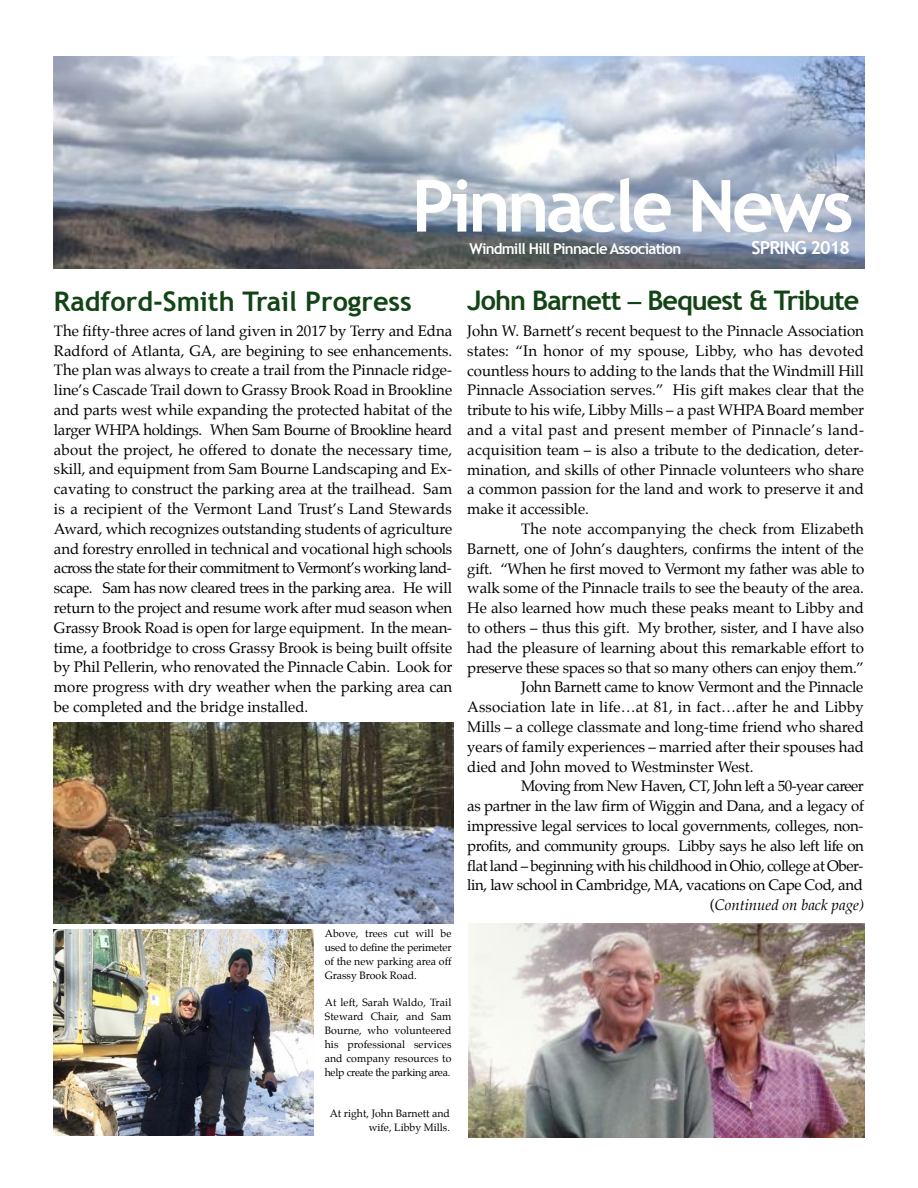
<style>
.page{position:relative;width:918px;height:1188px;background:#fff}
.page>*{position:absolute;margin:0;border:0;box-sizing:border-box;transform-origin:0 0}
.t1{font:700 72px "Trebuchet MS";letter-spacing:-.05em;color:#fff}
.t2{font:700 27px "Trebuchet MS";letter-spacing:-.035em;color:#124415}
.t3{font:700 27px "Trebuchet MS";color:#124415}
.t4{font:700 18px "Trebuchet MS";letter-spacing:-.05em;color:#fff}
.t5{font:15px/19.8px "Palatino";color:#000;text-align:justify}
.t6{font:15px "Palatino";letter-spacing:-.025em;color:#000}
.t7{font:15px "Palatino";letter-spacing:-.03em;color:#000}
.t8{font:15px "Palatino";letter-spacing:-.035em;color:#000}
.t9{font:700 15px "Trebuchet MS";letter-spacing:-.05em;color:#fff}
.t10{font:italic 15px "Palatino";color:#000}
.t11{font:10.5px/13.8px "Palatino";color:#000;text-align:justify}
.s1{font-family:"Palatino"}
.s2{font-style:normal}
</style>
<div class="page">
<img style="left:54px;top:723px;width:400px;height:200px">
<img style="left:54px;top:57px;width:810px;height:211px">
<img style="left:54px;top:929px;width:260px;height:206px">
<img style="left:468px;top:924px;width:396px;height:213px">
<h1 class="t1" style="left:412px;top:164px;width:443px">Pinnacle News</h1>
<p class="t9" style="left:470px;top:240px;width:213px">Windmill Hill Pinnacle Association</p>
<p class="t4" style="left:752px;top:237px;width:100px">SPRING 2018</p>
<h2 class="t3" style="left:54px;top:286px;width:359px">Radford-Smith Trail Progress</h2>
<p class="t5" style="left:54px;top:322px;width:400px">The fifty-three acres of land given in 2017 by Terry and Edna Radford of Atlanta, GA, are begining to see enhancements.<br>The plan was always to create a trail from the Pinnacle ridge&shy;line’s Cascade Trail down to Grassy Brook Road in Brookline and parts west while expanding the protected habitat of the larger WHPA holdings. When Sam Bourne of Brookline heard about the project, he offered to donate the necessary time, skill, and equipment from Sam Bourne Landscaping and Ex&shy;cavating to construct the parking area at the trailhead. Sam is a recipient of the Vermont Land Trust’s Land Stewards Award, which recognizes outstanding students of agriculture and forestry enrolled in technical and vocational high schools across the state for their commitment to Vermont’s working land&shy;scape. Sam has now cleared trees in the parking area. He will return to the project and resume work after mud season when Grassy Brook Road is open for large equipment. In the mean&shy;time, a footbridge to cross Grassy Brook is being built offsite by Phil Pellerin, who renovated the Pinnacle Cabin. Look for more progress with dry weather when the parking area can be completed and the bridge installed.</p>
<p class="t11" style="left:325px;top:927px;width:128px">Above, trees cut will be used to define the perimeter of the new parking area off Grassy Brook Road.</p>
<p class="t11" style="left:325px;top:997px;width:128px">At left, Sarah Waldo, Trail Steward Chair, and Sam Bourne, who volunteered his professional services and company resources to help create the parking area.</p>
<p class="t11" style="left:330px;top:1107px;width:122px;text-align:right">At right, John Barnett and wife, Libby Mills.</p>
<h2 class="t2" style="left:467px;top:285px;width:394px">John Barnett <span class="s1">–</span> Bequest &amp; Tribute</h2>
<p class="t5" style="left:467px;top:322px;width:398px">John W. Barnett’s recent bequest to the Pinnacle Association states: “In honor of my spouse, Libby, who has devoted countless hours to adding to the lands that the Windmill Hill Pinnacle Association serves.” His gift makes clear that the tribute to his wife, Libby Mills – a past WHPA Board member and a vital past and present member of Pinnacle’s land&shy;acquisition team – is also a tribute to the dedication, deter&shy;mination, and skills of other Pinnacle volunteers who share a common passion for the land and work to preserve it and make it accessible.</p>
<p class="t5" style="left:521px;top:520px;width:344px">The note accompanying the check from Elizabeth</p>
<p class="t5" style="left:467px;top:540px;width:398px">Barnett, one of John’s daughters, confirms the intent of the</p>
<p class="t5" style="left:467px;top:560px;width:398px">gift. “When he first moved to Vermont my father was able to</p>
<p class="t5" style="left:467px;top:579px;width:398px">walk some of the Pinnacle trails to see the beauty of the area.</p>
<p class="t5" style="left:467px;top:599px;width:398px">He also learned how much these peaks meant to Libby and</p>
<p class="t5" style="left:467px;top:619px;width:398px">to others – thus this gift. My brother, sister, and I have also</p>
<p class="t5" style="left:467px;top:639px;width:398px">had the pleasure of learning about this remarkable effort to</p>
<p class="t5" style="left:467px;top:659px;width:398px">preserve these spaces so that so many others can enjoy them.”</p>
<p class="t5" style="left:521px;top:678px;width:344px">John Barnett came to know Vermont and the Pinnacle</p>
<p class="t5" style="left:467px;top:698px;width:398px">Association late in life…at 81, in fact…after he and Libby</p>
<p class="t5" style="left:467px;top:718px;width:398px">Mills – a college classmate and long-time friend who shared</p>
<p class="t5" style="left:467px;top:738px;width:398px">years of family experiences – married after their spouses had</p>
<p class="t5" style="left:467px;top:758px;width:288px">died and John moved to Westminster West.</p>
<p class="t8" style="left:521px;top:779px;width:344px">Moving from New Haven, CT, John left a 50-year career</p>
<p class="t6" style="left:467px;top:799px;width:398px">as partner in the law firm of Wiggin and Dana, and a legacy of</p>
<p class="t5" style="left:467px;top:817px;width:398px">impressive legal services to local governments, colleges, non-</p>
<p class="t6" style="left:467px;top:838px;width:398px">profits, and community groups. Libby says he also left life on</p>
<p class="t7" style="left:467px;top:858px;width:398px">flat land – beginning with his childhood in Ohio, college at Ober-</p>
<p class="t6" style="left:467px;top:878px;width:397px">lin, law school in Cambridge, MA, vacations on Cape Cod, and</p>
<p class="t10" style="left:710px;top:898px;width:156px"><span class="s2">(</span>Continued on back page)</p>
</div>
